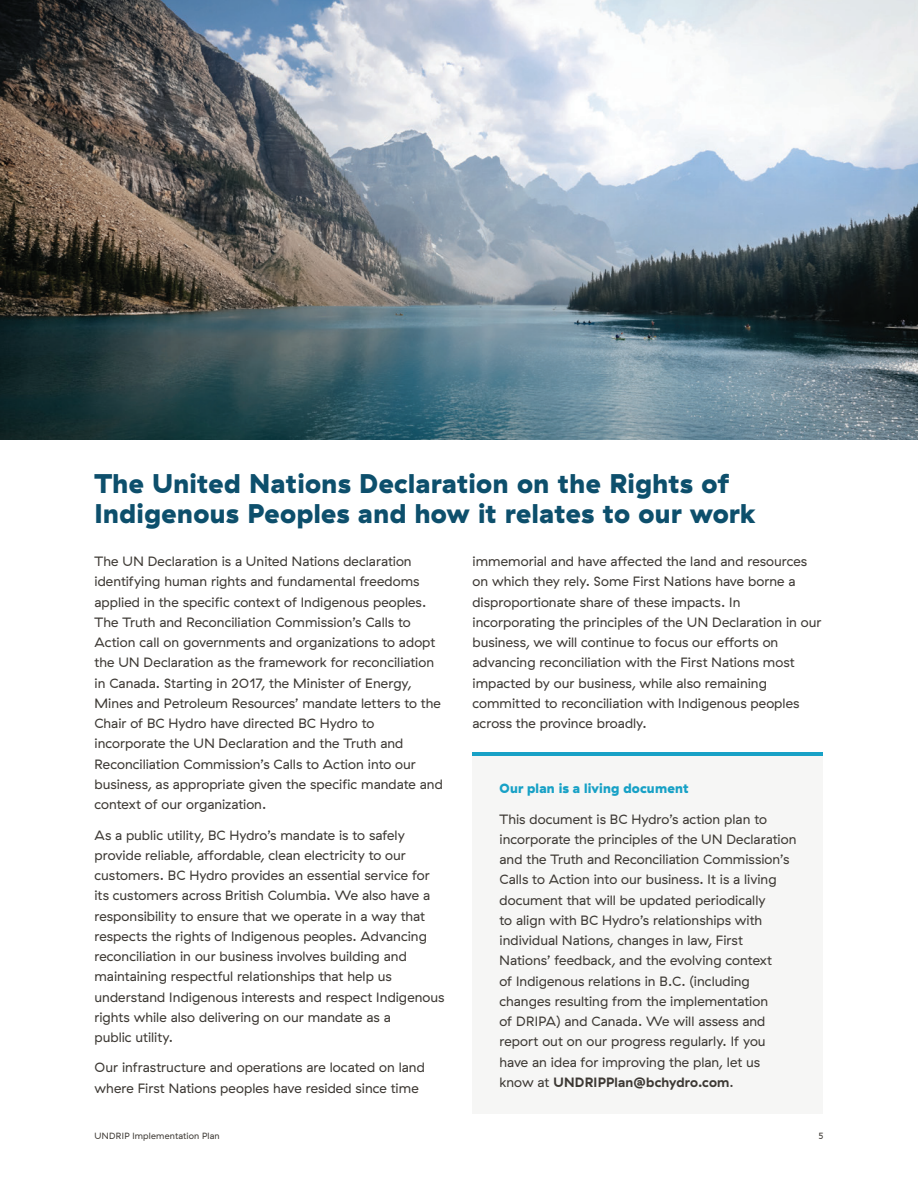
<style>
.page{position:relative;width:918px;height:1188px;background:#fff}
.page>*{position:absolute;margin:0;border:0;box-sizing:border-box;transform-origin:0 0}
.t1{font:900 27px/29.7px "GT Haptik";letter-spacing:.015em;color:#0d4f6c}
.t2{font:13.5px/20.2px "GT Haptik";letter-spacing:.005em;color:#3d3934}
.t3{font:900 13.5px "GT Haptik";letter-spacing:.01em;color:#18a1c6}
.t4{font:9px "GT Haptik";letter-spacing:.02em;color:#3d3934}
.s1{font-weight:700}
</style>
<div class="page">
<img style="left:0;top:0;width:918px;height:439px">
<div style="left:472px;top:755px;width:352px;height:359px;background:#f6f6f5"></div>
<hr style="left:472px;top:752px;width:352px;height:3px;background:#18a1c6">
<h1 class="t1" style="left:94px;top:469px;width:663px">The United Nations Declaration on the Rights of<br>Indigenous Peoples and how it relates to our work</h1>
<p class="t2" style="left:94px;top:552px;width:350px">The UN Declaration is a United Nations declaration identifying human rights and fundamental freedoms applied in the specific context of Indigenous peoples.<br>The Truth and Reconciliation Commission’s Calls to Action call on governments and organizations to adopt the UN Declaration as the framework for reconciliation in Canada. Starting in 2017, the Minister of Energy, Mines and Petroleum Resources’ mandate letters to the Chair of BC Hydro have directed BC Hydro to incorporate the UN Declaration and the Truth and Reconciliation Commission’s Calls to Action into our business, as appropriate given the specific mandate and context of our organization.</p>
<p class="t2" style="left:94px;top:825px;width:352px">As a public utility, BC Hydro’s mandate is to safely provide reliable, affordable, clean electricity to our customers. BC Hydro provides an essential service for its customers across British Columbia. We also have a responsibility to ensure that we operate in a way that respects the rights of Indigenous peoples. Advancing reconciliation in our business involves building and maintaining respectful relationships that help us understand Indigenous interests and respect Indigenous rights while also delivering on our mandate as a<br>public utility.</p>
<p class="t2" style="left:94px;top:1058px;width:332px">Our infrastructure and operations are located on land where First Nations peoples have resided since time</p>
<p class="t2" style="left:472px;top:552px;width:351px">immemorial and have affected the land and resources on which they rely. Some First Nations have borne a disproportionate share of these impacts. In incorporating the principles of the UN Declaration in our business, we will continue to focus our efforts on advancing reconciliation with the First Nations most impacted by our business, while also remaining committed to reconciliation with Indigenous peoples across the province broadly.</p>
<p class="t3" style="left:500px;top:780px;width:191px">Our plan is a living document</p>
<p class="t2" style="left:500px;top:809px;width:298px">This document is BC Hydro’s action plan to incorporate the principles of the UN Declaration and the Truth and Reconciliation Commission’s Calls to Action into our business. It is a living document that will be updated periodically<br>to align with BC Hydro’s relationships with individual Nations, changes in law, First Nations’ feedback, and the evolving context<br>of Indigenous relations in B.C. (including changes resulting from the implementation<br>of DRIPA) and Canada. We will assess and report out on our progress regularly. If you have an idea for improving the plan, let us know at <span class="s1">UNDRIPPlan@bchydro.com</span>.</p>
<p class="t4" style="left:94px;top:1131px;width:127px">UNDRIP Implementation Plan</p>
<p class="t4" style="left:819px;top:1131px;width:6px">5</p>
</div>
